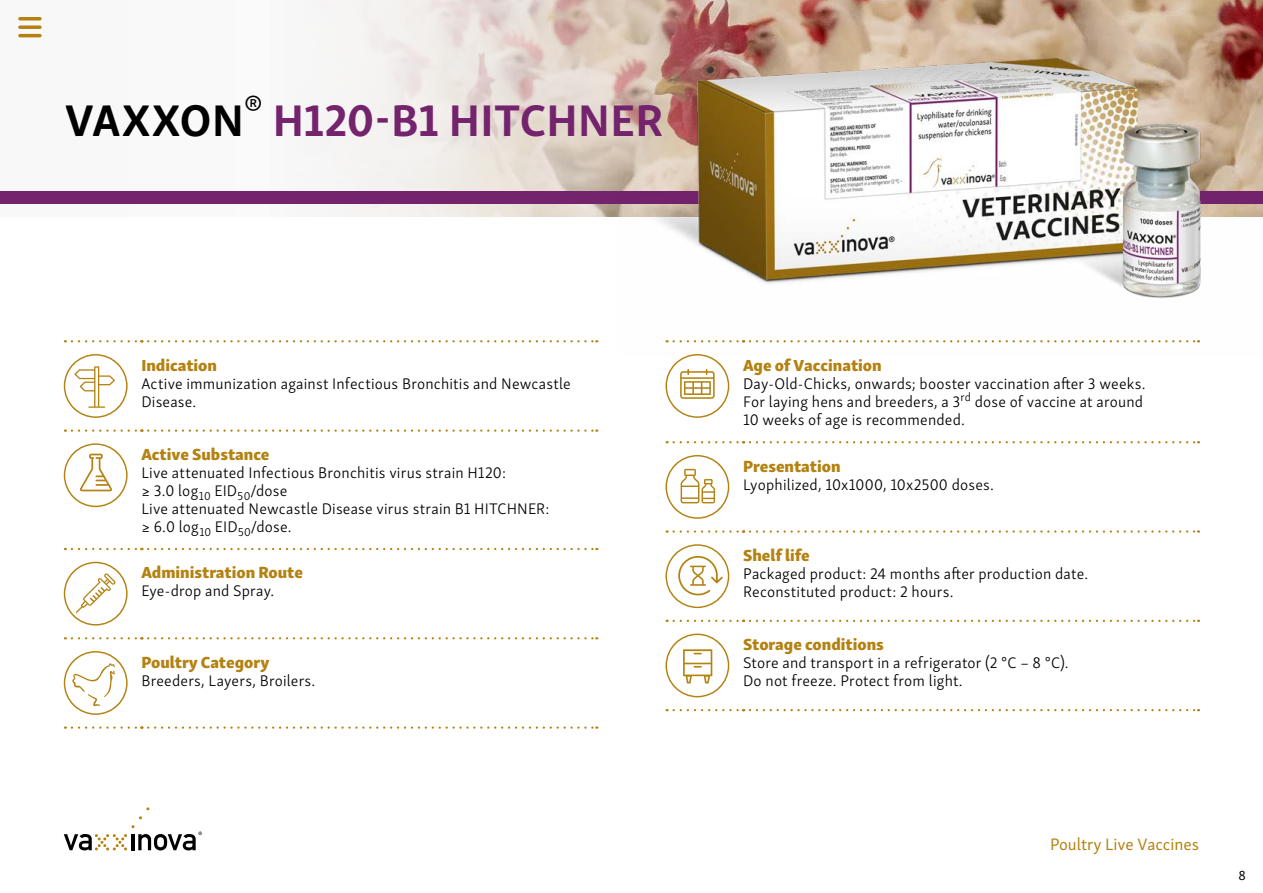
<style>
.page{position:relative;width:1263px;height:893px;background:#fff}
.page>*{position:absolute;margin:0;border:0;box-sizing:border-box;transform-origin:0 0}
.t1{font:700 45.6px "Skolar Sans Latn";letter-spacing:.005em;color:#74236d}
.t2{font:16.95px "Skolar Sans Latn";color:#b38211}
.t3{font:16.5px "Skolar Sans Latn Eb";color:#b38211}
.t4{font:300 15.75px/18px "Skolar Sans Latn";letter-spacing:.01em;color:#000}
.t5{font:13.5px "Skolar Sans Latn";color:#000}
.s1{color:#000}
</style>
<div class="page">
<div style="left:0;top:0;width:770px;height:217px;background:#f8f8f8"></div>
<svg style="left:370px;top:0;width:249px;height:217px"></svg>
<div style="left:0;top:191px;width:1263px;height:13px;background:#74236d"></div>
<svg style="left:64px;top:825px;width:138px;height:26px"></svg>
<svg style="left:72px;top:340px;width:70px;height:2px"></svg>
<svg style="left:148px;top:340px;width:449px;height:2px"></svg>
<svg style="left:72px;top:429px;width:70px;height:3px"></svg>
<svg style="left:148px;top:429px;width:449px;height:3px"></svg>
<svg style="left:72px;top:548px;width:70px;height:2px"></svg>
<svg style="left:148px;top:548px;width:449px;height:2px"></svg>
<svg style="left:72px;top:637px;width:70px;height:2px"></svg>
<svg style="left:148px;top:637px;width:449px;height:2px"></svg>
<svg style="left:72px;top:726px;width:70px;height:3px"></svg>
<svg style="left:148px;top:726px;width:449px;height:3px"></svg>
<svg style="left:64px;top:354px;width:64px;height:64px"></svg>
<svg style="left:64px;top:443px;width:64px;height:64px"></svg>
<svg style="left:64px;top:562px;width:64px;height:64px"></svg>
<svg style="left:64px;top:651px;width:64px;height:64px"></svg>
<svg style="left:674px;top:441px;width:70px;height:2px"></svg>
<svg style="left:750px;top:441px;width:449px;height:2px"></svg>
<svg style="left:674px;top:530px;width:70px;height:3px"></svg>
<svg style="left:750px;top:530px;width:449px;height:3px"></svg>
<svg style="left:674px;top:620px;width:70px;height:2px"></svg>
<svg style="left:750px;top:620px;width:449px;height:2px"></svg>
<svg style="left:674px;top:709px;width:70px;height:2px"></svg>
<svg style="left:750px;top:709px;width:449px;height:2px"></svg>
<svg style="left:665px;top:356px;width:64px;height:62px"></svg>
<svg style="left:665px;top:455px;width:64px;height:64px"></svg>
<svg style="left:665px;top:544px;width:64px;height:64px"></svg>
<svg style="left:665px;top:634px;width:64px;height:63px"></svg>
<img style="left:619px;top:0;width:644px;height:356px">
<hr style="left:18px;top:34px;width:24px;height:3px;background:#b38211;border-radius:2px">
<svg style="left:18px;top:25px;width:24px;height:4px"></svg>
<svg style="left:18px;top:17px;width:24px;height:4px"></svg>
<h1 class="t1" style="left:65px;top:83px;width:599px"><span class="s1">VAXXON</span><sup>®</sup> H120-B1 HITCHNER</h1>
<p class="t3" style="left:141px;top:351px;width:77px">Indication</p>
<p class="t4" style="left:141px;top:373px;width:431px">Active immunization against Infectious Bronchitis and Newcastle<br>Disease.</p>
<p class="t3" style="left:141px;top:440px;width:130px">Active Substance</p>
<p class="t4" style="left:141px;top:462px;width:409px">Live attenuated Infectious Bronchitis virus strain H120:<br>≥ 3.0 log<sub>10</sub> EID<sub>50</sub>/dose<br>Live attenuated Newcastle Disease virus strain B1 HITCHNER: ≥ 6.0 log<sub>10</sub> EID<sub>50</sub>/dose.</p>
<p class="t3" style="left:141px;top:559px;width:163px">Administration Route</p>
<p class="t4" style="left:141px;top:581px;width:134px">Eye-drop and Spray.</p>
<p class="t3" style="left:141px;top:648px;width:129px">Poultry Category</p>
<p class="t4" style="left:141px;top:670px;width:175px">Breeders, Layers, Broilers.</p>
<p class="t3" style="left:743px;top:351px;width:140px">Age of Vaccination</p>
<p class="t4" style="left:743px;top:373px;width:404px">Day-Old-Chicks, onwards; booster vaccination after 3 weeks.<br>For laying hens and breeders, a 3<sup>rd</sup> dose of vaccine at around<br>10 weeks of age is recommended.</p>
<p class="t3" style="left:743px;top:452px;width:99px">Presentation</p>
<p class="t4" style="left:743px;top:474px;width:252px">Lyophilized, 10x1000, 10x2500 doses.</p>
<p class="t3" style="left:743px;top:541px;width:68px">Shelf life</p>
<p class="t4" style="left:743px;top:563px;width:346px">Packaged product: 24 months after production date.<br>Reconstituted product: 2 hours.</p>
<p class="t3" style="left:743px;top:630px;width:142px">Storage conditions</p>
<p class="t4" style="left:743px;top:653px;width:327px">Store and transport in a refrigerator (2 °C – 8 °C).<br>Do not freeze. Protect from light.</p>
<p class="t2" style="left:1050px;top:832px;width:150px">Poultry Live Vaccines</p>
<p class="t5" style="left:1238px;top:865px;width:9px">8</p>
</div>
